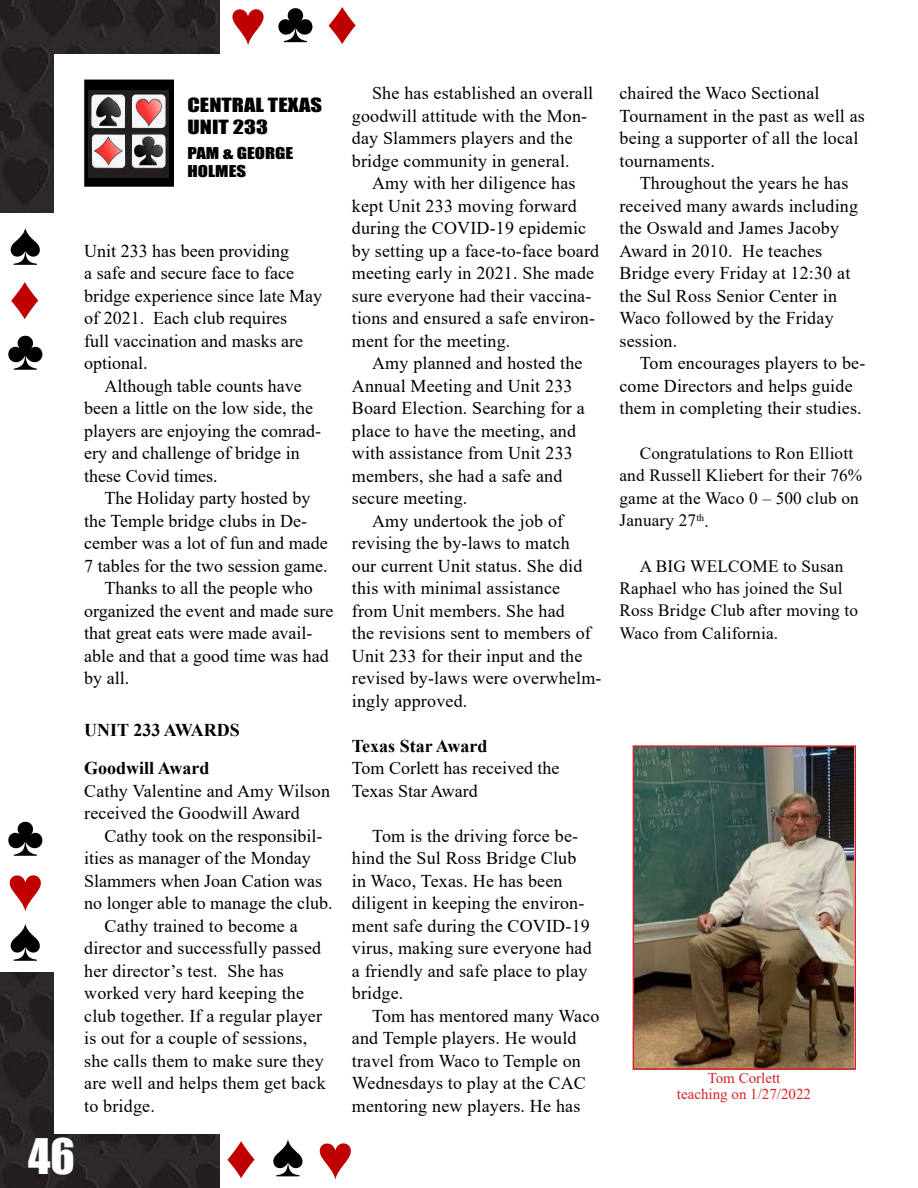
<style>
.page{position:relative;width:918px;height:1188px;background:#fff}
.page>*{position:absolute;margin:0;border:0;box-sizing:border-box;transform-origin:0 0}
.t1{font:45px "Impact";color:#fff}
.t2{font:18px/22.5px "Times New Roman";letter-spacing:.01em;color:#000}
.t3{font:700 18px/38.2px "Times New Roman";color:#000}
.t4{font:18px/21.6px "Impact";color:#000;scale:1.25 1}
.t5{font:17.25px/22.5px "Times New Roman";letter-spacing:.01em;color:#000}
.t6{font:15px/16.5px "Times New Roman";color:#d2232a;text-align:center}
.t7{font:15px/18px "Impact";color:#000;scale:1.25 1}
</style>
<div class="page">
<img style="left:0;top:0;width:220px;height:1188px">
<div style="left:54px;top:54px;width:810px;height:1080px;background:#fff"></div>
<div style="left:0;top:214px;width:918px;height:758px;background:#fff"></div>
<svg style="left:87px;top:83px;width:84px;height:101px;background:#060606"></svg>
<img style="left:89px;top:91px;width:79px;height:86px">
<div style="left:84px;top:80px;width:90px;height:107px;border:2px solid #000"></div>
<img style="left:636px;top:748px;width:217px;height:319px">
<div style="left:633px;top:745px;width:223px;height:325px;border:2px solid #d2232a"></div>
<p class="t4" style="left:188px;top:94px;width:109px">CENTRAL TEXAS<br>UNIT 233</p>
<p class="t7" style="left:188px;top:144px;width:86px">PAM &amp; GEORGE<br>HOLMES</p>
<h1 class="t1" style="left:28px;top:1121px;width:48px">46</h1>
<p class="t2" style="left:84px;top:239px;width:239px">Unit 233 has been providing<br>a safe and secure face to face bridge experience since late May of 2021. Each club requires<br>full vaccination and masks are optional.</p>
<p class="t2" style="left:84px;top:374px;width:238px;text-indent:20px">Although table counts have been a little on the low side, the players are enjoying the comrad&shy;ery and challenge of bridge in these Covid times.</p>
<p class="t2" style="left:104px;top:486px;width:207px">The Holiday party hosted by</p>
<p class="t2" style="left:84px;top:509px;width:224px">the Temple bridge clubs in De-</p>
<p class="t2" style="left:84px;top:531px;width:245px">cember was a lot of fun and made</p>
<p class="t2" style="left:84px;top:554px;width:245px">7 tables for the two session game.</p>
<p class="t2" style="left:104px;top:576px;width:210px">Thanks to all the people who</p>
<p class="t2" style="left:84px;top:599px;width:251px">organized the event and made sure</p>
<p class="t2" style="left:84px;top:621px;width:230px">that great eats were made avail-</p>
<p class="t2" style="left:84px;top:644px;width:246px">able and that a good time was had</p>
<p class="t2" style="left:84px;top:666px;width:47px">by all.</p>
<p class="t3" style="left:84px;top:710px;width:157px">UNIT 233 AWARDS<br>Goodwill Award</p>
<p class="t2" style="left:84px;top:779px;width:247px">Cathy Valentine and Amy Wilson received the Goodwill Award</p>
<p class="t2" style="left:104px;top:824px;width:219px">Cathy took on the responsibil-</p>
<p class="t2" style="left:84px;top:846px;width:228px">ities as manager of the Monday</p>
<p class="t2" style="left:84px;top:869px;width:239px">Slammers when Joan Cation was</p>
<p class="t2" style="left:84px;top:891px;width:250px">no longer able to manage the club.</p>
<p class="t2" style="left:104px;top:914px;width:195px">Cathy trained to become a</p>
<p class="t2" style="left:84px;top:936px;width:239px">director and successfully passed</p>
<p class="t2" style="left:84px;top:959px;width:201px">her director’s test. She has</p>
<p class="t2" style="left:84px;top:981px;width:221px">worked very hard keeping the</p>
<p class="t2" style="left:84px;top:1004px;width:239px">club together. If a regular player</p>
<p class="t2" style="left:84px;top:1026px;width:225px">is out for a couple of sessions,</p>
<p class="t2" style="left:84px;top:1049px;width:241px">she calls them to make sure they</p>
<p class="t2" style="left:84px;top:1071px;width:243px">are well and helps them get back</p>
<p class="t2" style="left:84px;top:1094px;width:72px">to bridge.</p>
<p class="t2" style="left:352px;top:81px;width:243px;text-indent:20px">She has established an overall goodwill attitude with the Mon&shy;day Slammers players and the bridge community in general.</p>
<p class="t2" style="left:352px;top:171px;width:249px;text-indent:20px">Amy with her diligence has kept Unit 233 moving forward during the COVID-19 epidemic by setting up a face-to-face board meeting early in 2021. She made sure everyone had their vaccina&shy;tions and ensured a safe environ&shy;ment for the meeting.</p>
<p class="t2" style="left:352px;top:351px;width:234px;text-indent:20px">Amy planned and hosted the<br>Annual Meeting and Unit 233<br>Board Election. Searching for a place to have the meeting, and with assistance from Unit 233 members, she had a safe and secure meeting.</p>
<p class="t2" style="left:352px;top:509px;width:251px;text-indent:20px">Amy undertook the job of revising the by-laws to match<br>our current Unit status. She did this with minimal assistance<br>from Unit members. She had<br>the revisions sent to members of<br>Unit 233 for their input and the revised by-laws were overwhelm&shy;ingly approved.</p>
<p class="t3" style="left:352px;top:726px;width:137px">Texas Star Award</p>
<p class="t2" style="left:352px;top:756px;width:209px">Tom Corlett has received the<br>Texas Star Award</p>
<p class="t2" style="left:352px;top:824px;width:241px;text-indent:20px">Tom is the driving force be&shy;hind the Sul Ross Bridge Club in Waco, Texas. He has been diligent in keeping the environ&shy;ment safe during the COVID-19 virus, making sure everyone had a friendly and safe place to play bridge.</p>
<p class="t2" style="left:352px;top:1004px;width:249px;text-indent:20px">Tom has mentored many Waco and Temple players. He would travel from Waco to Temple on<br>Wednesdays to play at the CAC mentoring new players. He has</p>
<p class="t2" style="left:619px;top:81px;width:247px">chaired the Waco Sectional<br>Tournament in the past as well as being a supporter of all the local tournaments.</p>
<p class="t2" style="left:619px;top:171px;width:240px;text-indent:20px">Throughout the years he has received many awards including the Oswald and James Jacoby<br>Award in 2010. He teaches<br>Bridge every Friday at 12:30 at the Sul Ross Senior Center in<br>Waco followed by the Friday session.</p>
<p class="t2" style="left:619px;top:351px;width:247px;text-indent:20px">Tom encourages players to be&shy;come Directors and helps guide them in completing their studies.</p>
<p class="t5" style="left:619px;top:441px;width:244px;text-indent:20px">Congratulations to Ron Elliott and Russell Kliebert for their 76% game at the Waco 0 – 500 club on<br>January 27<sup>th</sup>.</p>
<p class="t5" style="left:620px;top:554px;width:240px;text-indent:20px">A BIG WELCOME to Susan<br>Raphael who has joined the Sul<br>Ross Bridge Club after moving to<br>Waco from California.</p>
<p class="t6" style="left:677px;top:1069px;width:136px">Tom Corlett<br>teaching on 1/27/2022</p>
</div>
